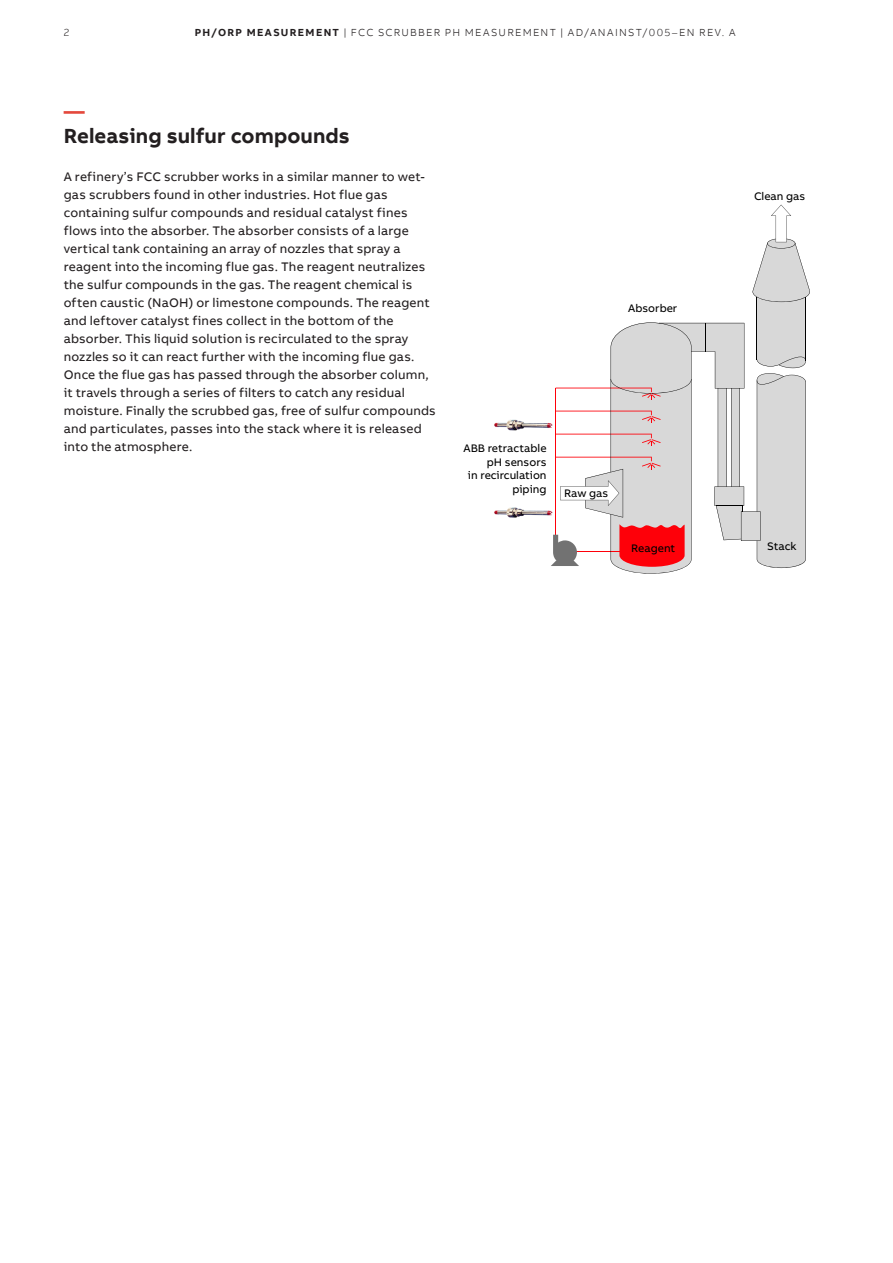
<style>
.page{position:relative;width:893px;height:1263px;background:#fff}
.page>*{position:absolute;margin:0;border:0;box-sizing:border-box;transform-origin:0 0}
.Heading_Lvl_1_Bold_1{font:700 21px/25.2px "AB Bvoice";letter-spacing:.005em;color:#231f20}
.Body_text_8_5pt_12pt{font:12.75px/18px "AB Bvoice";letter-spacing:.015em;color:#231f20}
.t1{font:11.25px/13.5px "AB Bvoice";color:#000;text-align:right}
.t2{font:300 10.5px "AB Bvoice";letter-spacing:.12em;color:#231f20}
.s1{font-weight:700}
.s2{color:#e4483c}
</style>
<div class="page">
<img style="left:494px;top:419px;width:57px;height:12px">
<img style="left:494px;top:507px;width:57px;height:11px">
<svg style="left:551px;top:205px;width:259px;height:369px"></svg>
<p class="t2" style="left:64px;top:26px;width:7px">2</p>
<p class="t2" style="left:195px;top:26px;width:542px"><span class="s1">PH/ORP MEASUREMENT</span> | FCC SCRUBBER PH MEASUREMENT | AD/ANAINST/005–EN REV. A</p>
<p class="Heading_Lvl_1_Bold_1" style="left:64px;top:98px;width:288px"><span class="s2">—<br></span>Releasing sulfur compounds</p>
<p class="Body_text_8_5pt_12pt" style="left:64px;top:168px;width:374px">A refinery’s FCC scrubber works in a similar manner to wet&shy;gas scrubbers found in other industries. Hot flue gas containing sulfur compounds and residual catalyst fines flows into the absorber. The absorber consists of a large vertical tank containing an array of nozzles that spray a reagent into the incoming flue gas. The reagent neutralizes the sulfur compounds in the gas. The reagent chemical is often caustic (NaOH) or limestone compounds. The reagent and leftover catalyst fines collect in the bottom of the absorber. This liquid solution is recirculated to the spray nozzles so it can react further with the incoming flue gas.<br>Once the flue gas has passed through the absorber column, it travels through a series of filters to catch any residual moisture. Finally the scrubbed gas, free of sulfur compounds and particulates, passes into the stack where it is released into the atmosphere.</p>
<p class="t1" style="left:628px;top:302px;width:51px">Absorber</p>
<p class="t1" style="left:463px;top:442px;width:85px">ABB retractable pH sensors<br>in recirculation piping</p>
<p class="t1" style="left:564px;top:486px;width:46px">Raw gas</p>
<p class="t1" style="left:631px;top:542px;width:45px">Reagent</p>
<p class="t1" style="left:754px;top:189px;width:53px">Clean gas</p>
<p class="t1" style="left:767px;top:540px;width:31px">Stack</p>
</div>
